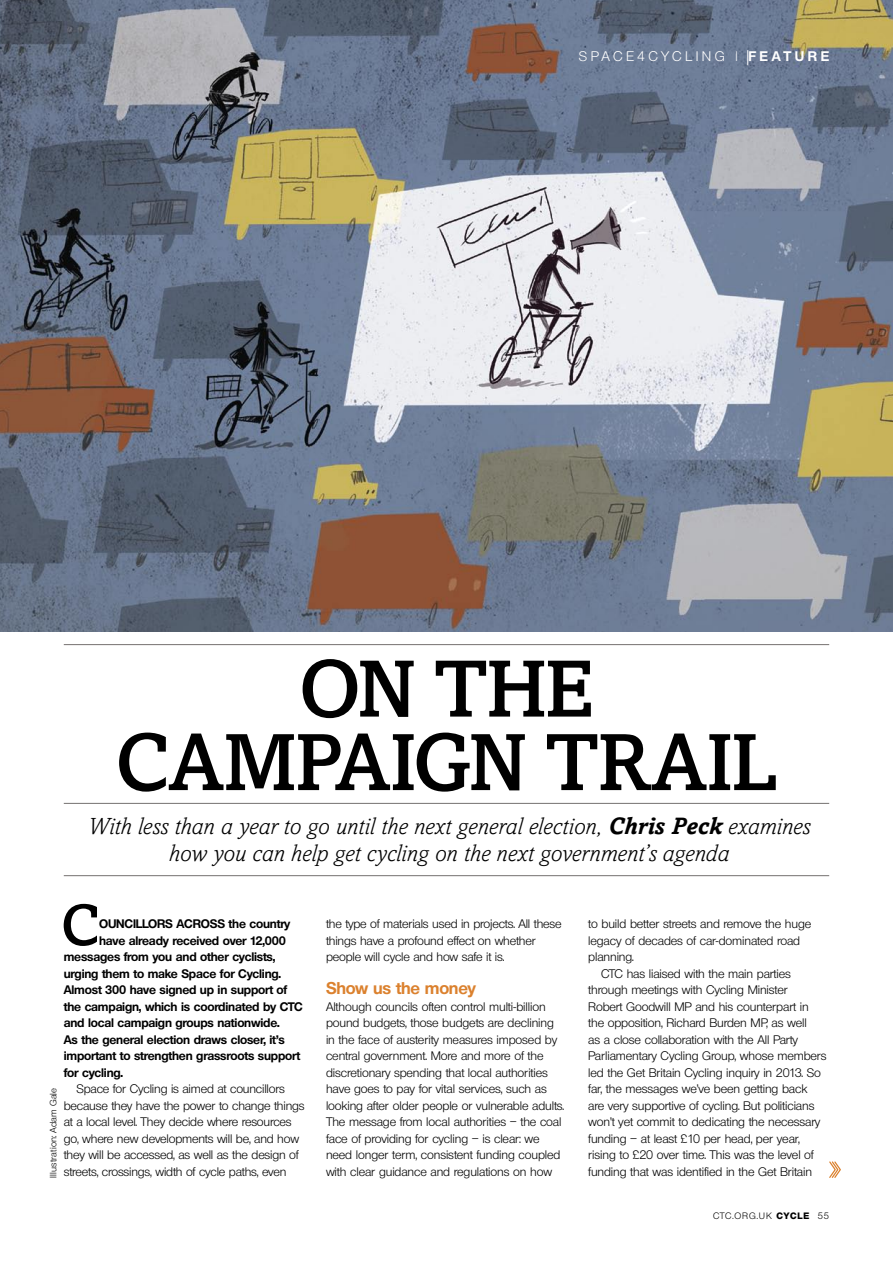
<style>
.page{position:relative;width:893px;height:1263px;background:#fff}
.page>*{position:absolute;margin:0;border:0;box-sizing:border-box;transform-origin:0 0}
._2ndPara{font:500 81px/73.5px "Amasis";letter-spacing:-.04em;color:#000;text-align:center}
.Answer_2ndPara{font:500 57.75px "Amasis";color:#000}
.Answer_2ndPara-2{font:italic 300 24px/27px "Amasis";letter-spacing:-.005em;color:#000;text-align:center}
.Answer_2ndPara-3{font:700 16.5px "Olnova";color:#db812e}
._1stPara{font:13.5px "Olnova";letter-spacing:.25em;color:#fff}
.Answer_2ndPara-4{font:12px/16.5px "Olnova";letter-spacing:-.01em;color:#000}
.Answer_2ndPara-5{font:700 12px "Olnova";letter-spacing:-.015em;color:#000}
.Pic_caption{font:9px "Olnova";letter-spacing:.025em;color:#000}
.Pic_caption-2{font:9px "Olnova";letter-spacing:.1em;color:#000}
.s1{font-weight:300}
.s2{font-weight:700}
.s3{font-weight:800}
</style>
<div class="page">
<img style="left:0;top:0;width:893px;height:631px">
<svg style="left:747px;top:50px;width:1px;height:15px"></svg>
<hr style="left:64px;top:875px;width:765px;height:1px;background:#757170">
<hr style="left:64px;top:803px;width:765px;height:1px;background:#757170">
<hr style="left:64px;top:644px;width:765px;height:1px;background:#757170">
<svg style="left:829px;top:1161px;width:12px;height:17px"></svg>
<p class="_1stPara" style="left:579px;top:48px;width:252px">spac e4c yc ling <span class="s1">|</span> <span class="s2">feature</span></p>
<p class="_2ndPara" style="left:115px;top:651px;width:664px">ON THE<br>CAMPAIGN TRAIL</p>
<p class="Answer_2ndPara-2" style="left:88px;top:813px;width:724px">With less than a year to go until the next general election, <span class="s2">Chris Peck</span> examines how you can help get cycling on the next government’s agenda</p>
<p class="Answer_2ndPara" style="left:61px;top:891px;width:35px">C</p>
<p class="Answer_2ndPara-5" style="left:99px;top:917px;width:193px">ouncillors across the country</p>
<p class="Answer_2ndPara-5" style="left:99px;top:933px;width:188px">have already received over 12,000</p>
<p class="Answer_2ndPara-5" style="left:64px;top:950px;width:213px">messages from you and other cyclists,</p>
<p class="Answer_2ndPara-5" style="left:64px;top:966px;width:219px">urging them to make Space for Cycling.</p>
<p class="Answer_2ndPara-5" style="left:64px;top:983px;width:225px">Almost 300 have signed up in support of</p>
<p class="Answer_2ndPara-5" style="left:64px;top:999px;width:225px">the campaign, which is coordinated by CTC</p>
<p class="Answer_2ndPara-5" style="left:64px;top:1016px;width:217px">and local campaign groups nationwide.</p>
<p class="Answer_2ndPara-5" style="left:64px;top:1032px;width:222px">As the general election draws closer, it’s</p>
<p class="Answer_2ndPara-5" style="left:64px;top:1049px;width:238px">important to strengthen grassroots support</p>
<p class="Answer_2ndPara-5" style="left:64px;top:1065px;width:61px">for cycling.</p>
<p class="Answer_2ndPara-4" style="left:64px;top:1081px;width:242px;text-indent:13px">Space for Cycling is aimed at councillors because they have the power to change things at a local level. They decide where resources go, where new developments will be, and how they will be accessed, as well as the design of streets, crossings, width of cycle paths, even</p>
<p class="Pic_caption" style="left:48px;top:1178px;width:92px;rotate:-90deg">Illustration: Adam Gale</p>
<p class="Answer_2ndPara-4" style="left:326px;top:916px;width:237px">the type of materials used in projects. All these things have a profound effect on whether people will cycle and how safe it is.</p>
<p class="Answer_2ndPara-3" style="left:326px;top:978px;width:152px">Show us the money</p>
<p class="Answer_2ndPara-4" style="left:326px;top:998px;width:240px">Although councils often control multi-billion pound budgets, those budgets are declining in the face of austerity measures imposed by central government. More and more of the discretionary spending that local authorities have goes to pay for vital services, such as looking after older people or vulnerable adults.<br>The message from local authorities – the coal face of providing for cycling – is clear: we need longer term, consistent funding coupled with clear guidance and regulations on how</p>
<p class="Answer_2ndPara-4" style="left:588px;top:916px;width:224px">to build better streets and remove the huge legacy of decades of car-dominated road planning.</p>
<p class="Answer_2ndPara-4" style="left:588px;top:965px;width:240px;text-indent:13px">CTC has liaised with the main parties through meetings with Cycling Minister<br>Robert Goodwill MP and his counterpart in the opposition, Richard Burden MP, as well<br>as a close collaboration with the All Party Parliamentary Cycling Group, whose members led the Get Britain Cycling inquiry in 2013. So far, the messages we’ve been getting back<br>are very supportive of cycling. But politicians won’t yet commit to dedicating the necessary funding – at least £10 per head, per year, rising to £20 over time. This was the level of funding that was identified in the Get Britain</p>
<p class="Pic_caption-2" style="left:713px;top:1210px;width:118px">CTC.ORG.UK <span class="s3">CYCLE</span> 55</p>
</div>
